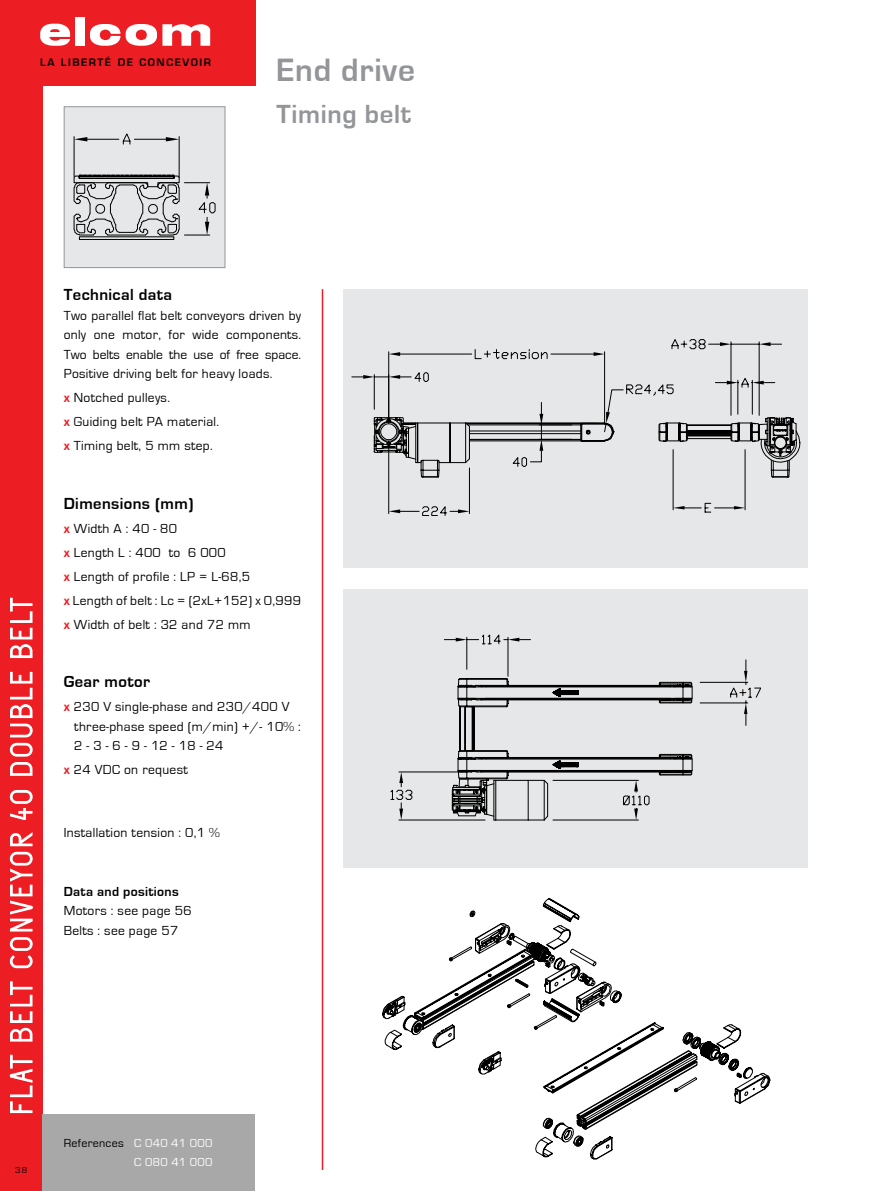
<style>
.page{position:relative;width:893px;height:1191px;background:#fff}
.page>*{position:absolute;margin:0;border:0;box-sizing:border-box;transform-origin:0 0}
.t1{font:700 33.3px "Eurostile";color:#939598}
.t2{font:700 27px "Eurostile";color:#939598}
.t3{font:700 16.5px "Eurostile";color:#000}
.t4{font:13.5px/19.5px "Eurostile";letter-spacing:.025em;color:#000}
.t5{font:700 13.5px "Eurostile";color:#000}
.t6{font:12px/19.5px "Eurostile";letter-spacing:.025em;color:#fff;text-align:right}
.t7{font:600 10.05px "Eurostile";letter-spacing:.15em;color:#000}
.t8{font:9px "Eurostile";color:#000}
.s1{font-weight:700;color:#ed1d24}
.s2{color:#000}
</style>
<div class="page">
<div style="left:0;top:0;width:43px;height:1191px;background:#ed1d24"></div>
<svg style="left:9px;top:1054px;width:24px;height:59px"></svg>
<svg style="left:10px;top:981px;width:23px;height:61px"></svg>
<svg style="left:9px;top:832px;width:25px;height:137px"></svg>
<svg style="left:9px;top:790px;width:24px;height:30px"></svg>
<svg style="left:9px;top:671px;width:24px;height:105px"></svg>
<svg style="left:10px;top:597px;width:23px;height:62px"></svg>
<div style="left:43px;top:1114px;width:212px;height:77px;background:#a8a8a9"></div>
<div style="left:344px;top:289px;width:464px;height:279px;background:#e6e7e8"></div>
<svg style="left:351px;top:339px;width:449px;height:177px"></svg>
<div style="left:344px;top:589px;width:464px;height:278px;background:#e6e7e8"></div>
<svg style="left:390px;top:634px;width:371px;height:186px"></svg>
<svg style="left:382px;top:898px;width:388px;height:261px"></svg>
<svg style="left:394px;top:928px;width:347px;height:229px"></svg>
<hr style="left:322px;top:289px;width:1px;height:880px;background:#ed1d24">
<div style="left:64px;top:107px;width:161px;height:160px;background:#e6e7e8"></div>
<svg style="left:74px;top:134px;width:141px;height:106px"></svg>
<div style="left:64px;top:106px;width:161px;height:162px;border:1px solid #939598"></div>
<div style="left:0;top:0;width:255px;height:85px;background:#ed1d24"></div>
<svg style="left:40px;top:24px;width:30px;height:22px"></svg>
<div style="left:75px;top:18px;width:9px;height:28px;background:#fff"></div>
<svg style="left:90px;top:24px;width:30px;height:22px"></svg>
<svg style="left:126px;top:24px;width:84px;height:22px"></svg>
<p class="t7" style="left:40px;top:56px;width:172px">LA LIBERTÉ DE CONCEVOIR</p>
<h1 class="t1" style="left:276px;top:52px;width:140px">End drive</h1>
<h2 class="t2" style="left:276px;top:99px;width:136px">Timing belt</h2>
<p class="t3" style="left:64px;top:286px;width:110px">Technical data</p>
<p class="t4" style="left:64px;top:306px;width:239px;text-align:justify">Two parallel flat belt conveyors driven by only one motor, for wide components.<br>Two belts enable the use of free space.<br>Positive driving belt for heavy loads.</p>
<p class="t4" style="left:64px;top:386px;width:157px;line-height:24px"><span class="s1">x</span> Notched pulleys.<br><span class="s1">x</span> Guiding belt PA material. <span class="s1">x</span> Timing belt, 5 mm step.</p>
<p class="t3" style="left:64px;top:494px;width:131px">Dimensions (mm)</p>
<p class="t4" style="left:64px;top:516px;width:239px;line-height:24px"><span class="s1">x</span> Width A : 40 - 80<br><span class="s1">x</span> Length L : 400 to 6 000<br><span class="s1">x</span> Length of profile : LP = L-68,5<br><span class="s1">x</span> Length of belt : Lc = (2xL+152) x 0,999 <span class="s1">x</span> Width of belt : 32 and 72 mm</p>
<p class="t3" style="left:64px;top:673px;width:88px">Gear motor</p>
<p class="t4" style="left:74px;top:697px;width:228px;text-indent:-11px"><span class="s1">x</span> 230 V single-phase and 230/400 V three-phase speed (m/min) +/- 10% :<br>2 - 3 - 6 - 9 - 12 - 18 - 24</p>
<p class="t4" style="left:64px;top:760px;width:126px"><span class="s1">x</span> 24 VDC on request</p>
<p class="t4" style="left:64px;top:823px;width:158px">Installation tension : 0,1 %</p>
<p class="t5" style="left:64px;top:884px;width:116px">Data and positions</p>
<p class="t4" style="left:64px;top:901px;width:129px">Motors : see page 56<br>Belts : see page 57</p>
<p class="t8" style="left:15px;top:1164px;width:14px">38</p>
<p class="t6" style="left:64px;top:1133px;width:150px"><span class="s2">References</span> C 040 41 000<br>C 080 41 000</p>
</div>
